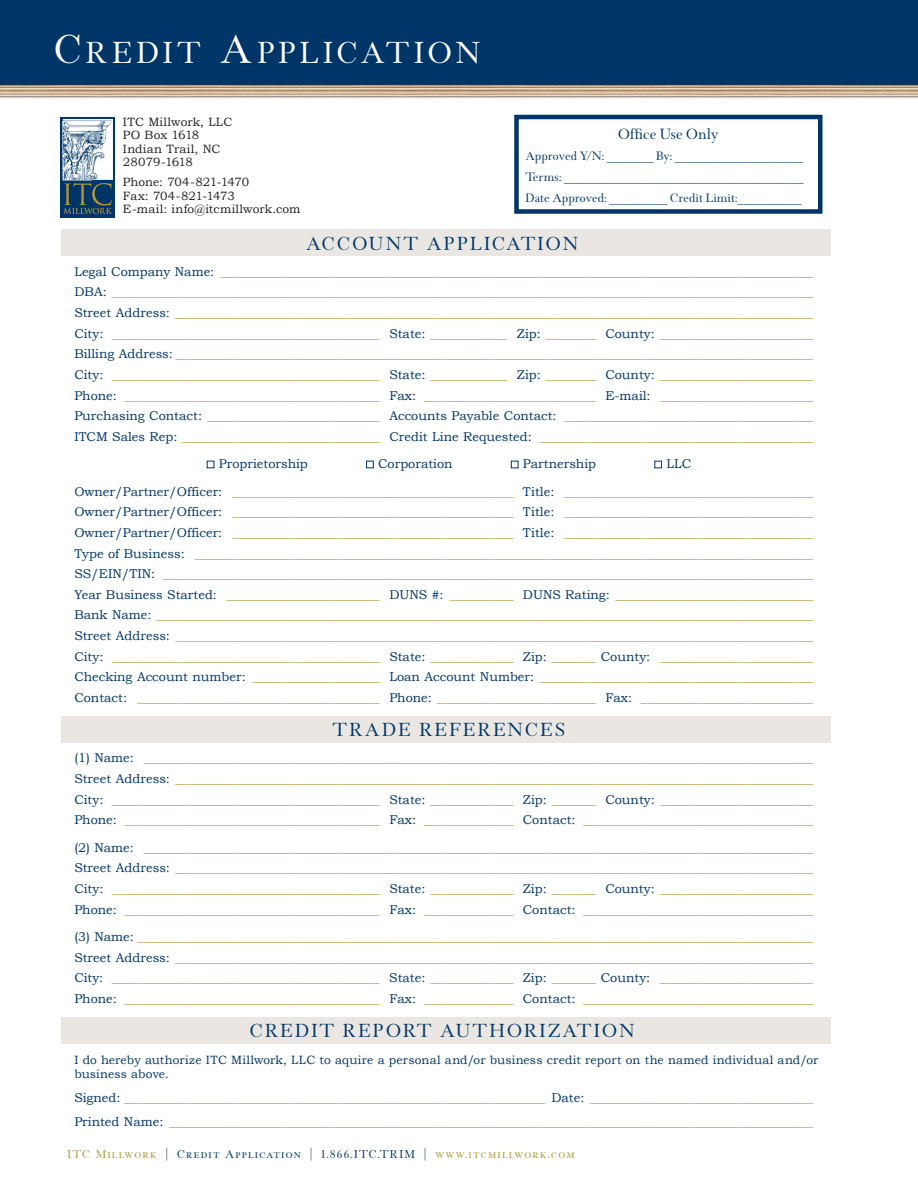
<style>
.page{position:relative;width:918px;height:1188px;background:#fff}
.page>*{position:absolute;margin:0;border:0;box-sizing:border-box;transform-origin:0 0}
.t1{font:33.75px "Wessex Roman Small Caps";letter-spacing:.115em;color:#fff}
.t2{font:21px "Wessex";letter-spacing:.1em;color:#003667}
.t3{font:16.5px "Wessex";color:#003667}
.t4{font:13.5px/21px "Wessex";color:#003667;text-align:justify}
.t5{font:12.75px/20.7px "Bookman Old Style";color:#b19539;text-align:justify}
.t6{font:12.75px "Wessex Roman Small Caps";letter-spacing:.1em;color:#003667}
.t7{font:12.75px "Bookman Old Style";color:#003667}
.t8{font:12px/13.5px "Bookman Old Style";letter-spacing:.01em;color:#003667}
.t9{font:12px/13.5px "Bookman Old Style";letter-spacing:.005em;color:#231f20}
.s1{font-size:45px}
.s2{color:#003667}
.s3{color:#b19539}
</style>
<div class="page">
<div style="left:0;top:0;width:918px;height:94px;background:#003667"></div>
<img style="left:0;top:84px;width:918px;height:15px">
<div style="left:61px;top:1017px;width:769px;height:27px;background:#eae7e3"></div>
<div style="left:61px;top:716px;width:769px;height:27px;background:#eae7e3"></div>
<div style="left:61px;top:230px;width:769px;height:26px;background:#eae7e3"></div>
<div style="left:366px;top:461px;width:8px;height:7px;border:1px solid #003667"></div>
<div style="left:511px;top:461px;width:7px;height:7px;border:1px solid #003667"></div>
<div style="left:654px;top:461px;width:8px;height:7px;border:1px solid #003667"></div>
<div style="left:514px;top:115px;width:308px;height:99px;border:4px solid #003667"></div>
<div style="left:61px;top:117px;width:54px;height:100px;background:#003667"></div>
<div style="left:63px;top:119px;width:50px;height:61px;background:#b5c4d2"></div>
<svg style="left:62px;top:121px;width:50px;height:93px"></svg>
<h1 class="t1" style="left:54px;top:34px;width:428px"><span class="s1">C</span>REDIT <span class="s1">A</span>PPLICATION</h1>
<p class="t9" style="left:123px;top:115px;width:111px">ITC Millwork, LLC<br>PO Box 1618<br>Indian Trail, NC<br>28079-1618</p>
<p class="t9" style="left:123px;top:175px;width:179px">Phone: 704-821-1470<br>Fax: 704-821-1473<br>E-mail: info@itcmillwork.com</p>
<p class="t3" style="left:618px;top:125px;width:102px">Office Use Only</p>
<p class="t4" style="left:525px;top:145px;width:280px">Approved Y/N: ________ By: ______________________ Terms: _________________________________________ Date Approved: __________ Credit Limit:___________</p>
<h2 class="t2" style="left:306px;top:232px;width:274px">ACCOUNT APPLICATION</h2>
<p class="t5" style="left:74px;top:261px;width:740px"><span class="s2">Legal Company Name:</span> _____________________________________________________________________________________________ <span class="s2">DBA:</span> ______________________________________________________________________________________________________________ <span class="s2">Street Address:</span> ____________________________________________________________________________________________________ <span class="s2">City:</span> __________________________________________ <span class="s2">State:</span> ____________ <span class="s2">Zip:</span> ________ <span class="s2">County:</span> ________________________ <span class="s2">Billing Address:</span> ____________________________________________________________________________________________________ <span class="s2">City:</span> __________________________________________ <span class="s2">State:</span> ____________ <span class="s2">Zip:</span> ________ <span class="s2">County:</span> ________________________ <span class="s2">Phone:</span> ________________________________________ <span class="s2">Fax:</span> ___________________________ <span class="s2">E-mail:</span> ________________________ <span class="s2">Purchasing Contact:</span> ___________________________ <span class="s2">Accounts Payable Contact:</span> _______________________________________ <span class="s2">ITCM Sales Rep:</span> _______________________________ <span class="s2">Credit Line Requested:</span> ___________________________________________</p>
<p class="t7" style="left:219px;top:457px;width:91px">Proprietorship</p>
<p class="t7" style="left:378px;top:457px;width:76px">Corporation</p>
<p class="t7" style="left:523px;top:457px;width:75px">Partnership</p>
<p class="t5" style="left:74px;top:450px;width:740px;line-height:27.3px;text-indent:592px"><span class="s2">LLC<br>Owner/Partner/Officer:</span> ____________________________________________ <span class="s2">Title:</span> _______________________________________</p>
<p class="t5" style="left:74px;top:502px;width:740px"><span class="s2">Owner/Partner/Officer:</span> ____________________________________________ <span class="s2">Title:</span> _______________________________________ <span class="s2">Owner/Partner/Officer:</span> ____________________________________________ <span class="s2">Title:</span> _______________________________________ <span class="s2">Type of Business:</span> _________________________________________________________________________________________________ <span class="s2">SS/EIN/TIN:</span> ______________________________________________________________________________________________________ <span class="s2">Year Business Started:</span> ________________________ <span class="s2">DUNS #:</span> __________ <span class="s2">DUNS Rating:</span> _______________________________ <span class="s2">Bank Name:</span> _______________________________________________________________________________________________________ <span class="s2">Street Address:</span> ____________________________________________________________________________________________________ <span class="s2">City:</span> __________________________________________ <span class="s2">State:</span> _____________ <span class="s2">Zip:</span> _______ <span class="s2">County:</span> ________________________ <span class="s2">Checking Account number:</span> ____________________ <span class="s2">Loan Account Number:</span> ___________________________________________ <span class="s2">Contact:</span> ______________________________________ <span class="s2">Phone:</span> _________________________ <span class="s2">Fax:</span> ___________________________</p>
<h2 class="t2" style="left:332px;top:719px;width:234px">TRADE REFERENCES</h2>
<p class="t5" style="left:74px;top:748px;width:740px"><span class="s2">(1) Name:</span> _________________________________________________________________________________________________________ <span class="s2">Street Address:</span> ____________________________________________________________________________________________________ <span class="s2">City:</span> __________________________________________ <span class="s2">State:</span> _____________ <span class="s2">Zip:</span> _______ <span class="s2">County:</span> ________________________ <span class="s2">Phone:</span> ________________________________________ <span class="s2">Fax:</span> ______________ <span class="s2">Contact:</span> ____________________________________</p>
<p class="t5" style="left:74px;top:837px;width:740px"><span class="s2">(2) Name:</span> _________________________________________________________________________________________________________ <span class="s2">Street Address:</span> ____________________________________________________________________________________________________ <span class="s2">City:</span> __________________________________________ <span class="s2">State:</span> _____________ <span class="s2">Zip:</span> _______ <span class="s2">County:</span> ________________________ <span class="s2">Phone:</span> ________________________________________ <span class="s2">Fax:</span> ______________ <span class="s2">Contact:</span> ____________________________________</p>
<p class="t5" style="left:74px;top:926px;width:740px"><span class="s2">(3) Name:</span> __________________________________________________________________________________________________________ <span class="s2">Street Address:</span> ____________________________________________________________________________________________________ <span class="s2">City:</span> __________________________________________ <span class="s2">State:</span> _____________ <span class="s2">Zip:</span> _______ <span class="s2">County:</span> ________________________ <span class="s2">Phone:</span> ________________________________________ <span class="s2">Fax:</span> ______________ <span class="s2">Contact:</span> ____________________________________</p>
<h2 class="t2" style="left:250px;top:1020px;width:30px">Credit</h2>
<h2 class="t2" style="left:343px;top:1020px;width:32px">Report</h2>
<h2 class="t2" style="left:440px;top:1020px;width:81px">Authori</h2>
<h2 class="t2" style="left:548px;top:1020px;width:30px">zation</h2>
<p class="t8" style="left:74px;top:1053px;width:745px">I do hereby authorize ITC Millwork, LLC to aquire a personal and/or business credit report on the named individual and/or business above.</p>
<p class="t5" style="left:74px;top:1085px;width:740px;line-height:24px"><span class="s2">Signed:</span> __________________________________________________________________ <span class="s2">Date:</span> ___________________________________<br><span class="s2">Printed Name:</span> _____________________________________________________________________________________________________</p>
<p class="t6" style="left:68px;top:1147px;width:509px"><span class="s3">ITC Millwork</span> | Credit Application | 1.866.ITC.TRIM | <span class="s3">www.itcmillwork.com</span></p>
</div>
